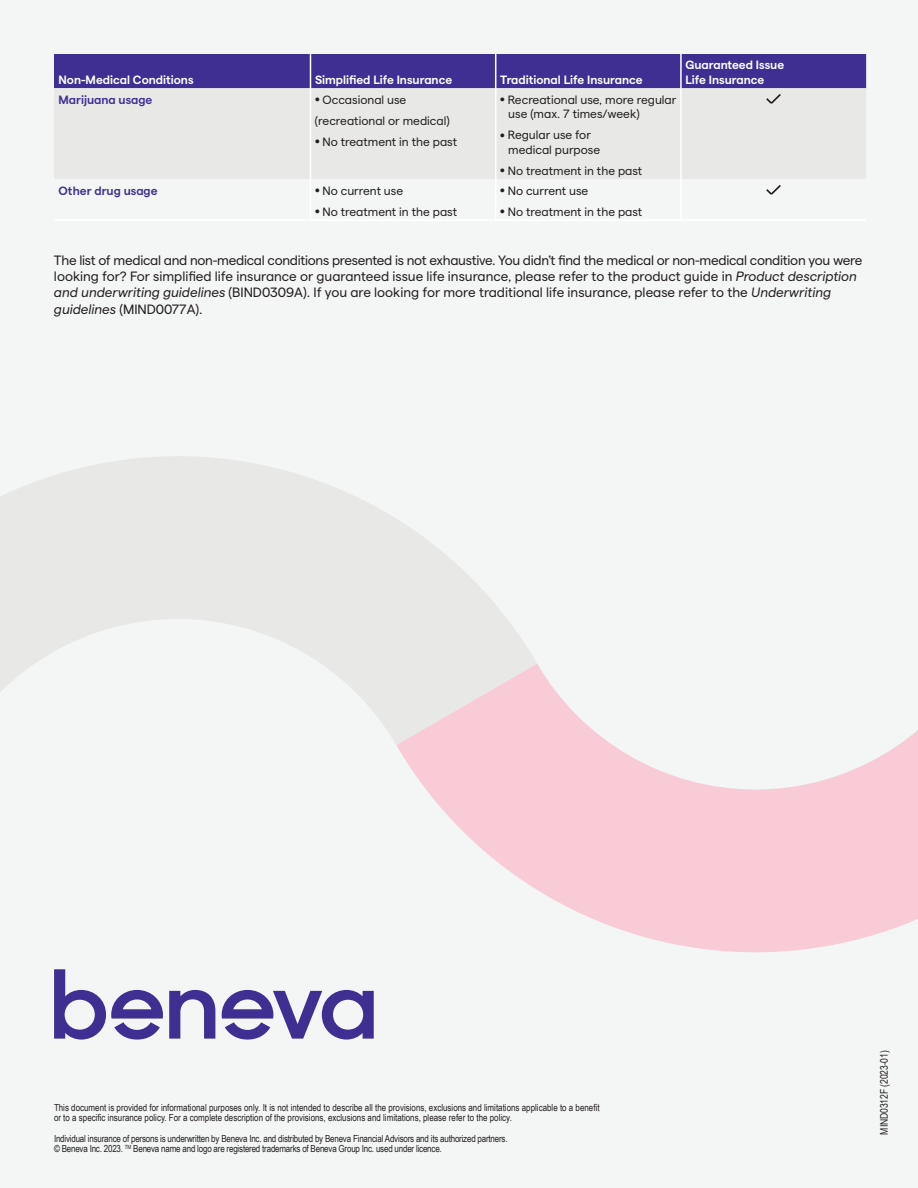
<style>
.page{position:relative;width:918px;height:1188px;background:#f3f6f4}
.page>*{position:absolute;margin:0;border:0;box-sizing:border-box;transform-origin:0 0}
.t1{font:13.5px/16.2px "Matter Beneva Regular";color:#231f20}
.t2{font:12px/14.4px "Matter Beneva Regular";color:#231f20}
.t3{font:700 12px/14.4px "Matter Beneva Semi";color:#fff}
.t4{font:700 12px "Matter Beneva Semi";color:#402f92}
.t5{font:10.5px "Arial Narrow";letter-spacing:-.01em;color:#231f20}
.t6{font:9.75px/10.5px "Arial Narrow";color:#231f20}
.t7{font:9.75px/10.5px "Arial Narrow";letter-spacing:-.02em;color:#231f20}
.s1{font-size:9.6px}
.s2{font-style:italic}
</style>
<div class="page">
<div style="left:54px;top:54px;width:812px;height:34px;background:#402f92"></div>
<div style="left:54px;top:88px;width:812px;height:91px;background:#e8e9e7"></div>
<hr style="left:54px;top:219px;width:256px;height:2px;background:#fff">
<hr style="left:310px;top:219px;width:186px;height:2px;background:#fff">
<hr style="left:496px;top:219px;width:185px;height:2px;background:#fff">
<hr style="left:681px;top:219px;width:185px;height:2px;background:#fff">
<hr style="left:310px;top:88px;width:1px;height:91px;background:#fff">
<hr style="left:495px;top:88px;width:1px;height:91px;background:#fff">
<hr style="left:680px;top:88px;width:2px;height:91px;background:#fff">
<hr style="left:310px;top:54px;width:1px;height:34px;background:#fff">
<hr style="left:495px;top:54px;width:1px;height:34px;background:#fff">
<hr style="left:680px;top:54px;width:2px;height:34px;background:#fff">
<svg style="left:766px;top:94px;width:15px;height:10px"></svg>
<svg style="left:222px;top:990px;width:152px;height:50px"></svg>
<svg style="left:169px;top:990px;width:46px;height:49px"></svg>
<svg style="left:54px;top:969px;width:109px;height:71px"></svg>
<svg style="left:396px;top:664px;width:522px;height:288px;fill:#f9cbd7"></svg>
<svg style="left:0;top:456px;width:537px;height:289px;fill:#e8e9e7"></svg>
<p class="t3" style="left:59px;top:71px;width:137px">Non-Medical Conditions</p>
<p class="t3" style="left:315px;top:71px;width:139px">Simplified Life Insurance</p>
<p class="t3" style="left:500px;top:71px;width:144px">Traditional Life Insurance</p>
<p class="t4" style="left:59px;top:91px;width:95px">Marijuana usage</p>
<p class="t2" style="left:315px;top:88px;width:136px;line-height:21.1px"><span class="s1">•</span> Occasional use (recreational or medical)</p>
<p class="t2" style="left:315px;top:133px;width:144px"><span class="s1">•</span> No treatment in the past</p>
<p class="t2" style="left:508px;top:91px;width:170px;text-indent:-8px"><span class="s1">•</span> Recreational use, more regular use (max. 7 times/week)</p>
<p class="t2" style="left:508px;top:127px;width:93px;text-indent:-8px"><span class="s1">•</span> Regular use for medical purpose</p>
<p class="t2" style="left:500px;top:162px;width:144px"><span class="s1">•</span> No treatment in the past</p>
<p class="t3" style="left:685px;top:57px;width:100px">Guaranteed Issue<br>Life Insurance</p>
<p class="t4" style="left:59px;top:181px;width:101px">Other drug usage</p>
<p class="t2" style="left:315px;top:182px;width:90px"><span class="s1">•</span> No current use</p>
<p class="t2" style="left:315px;top:203px;width:144px"><span class="s1">•</span> No treatment in the past</p>
<p class="t2" style="left:500px;top:182px;width:90px"><span class="s1">•</span> No current use</p>
<p class="t2" style="left:500px;top:203px;width:144px"><span class="s1">•</span> No treatment in the past</p>
<p class="t1" style="left:54px;top:251px;width:810px">The list of medical and non-medical conditions presented is not exhaustive. You didn’t find the medical or non-medical condition you were looking for? For simplified life insurance or guaranteed issue life insurance, please refer to the product guide in <span class="s2">Product description and underwriting guidelines</span> (BIND0309A). If you are looking for more traditional life insurance, please refer to the <span class="s2">Underwriting guidelines</span> (MIND0077A).</p>
<p class="t6" style="left:54px;top:1102px;width:547px">This document is provided for informational purposes only. It is not intended to describe all the provisions, exclusions and limitations applicable to a benefit or to a specific insurance policy. For a complete description of the provisions, exclusions and limitations, please refer to the policy.</p>
<p class="t7" style="left:54px;top:1133px;width:455px">Individual insurance of persons is underwritten by Beneva Inc. and distributed by Beneva Financial Advisors and its authorized partners. © Beneva Inc. 2023. <sup>TM</sup> Beneva name and logo are registered trademarks of Beneva Group Inc. used under licence.</p>
<p class="t5" style="left:876px;top:1135px;width:86px;rotate:-90deg">MIND0312F (2023-01)</p>
</div>
